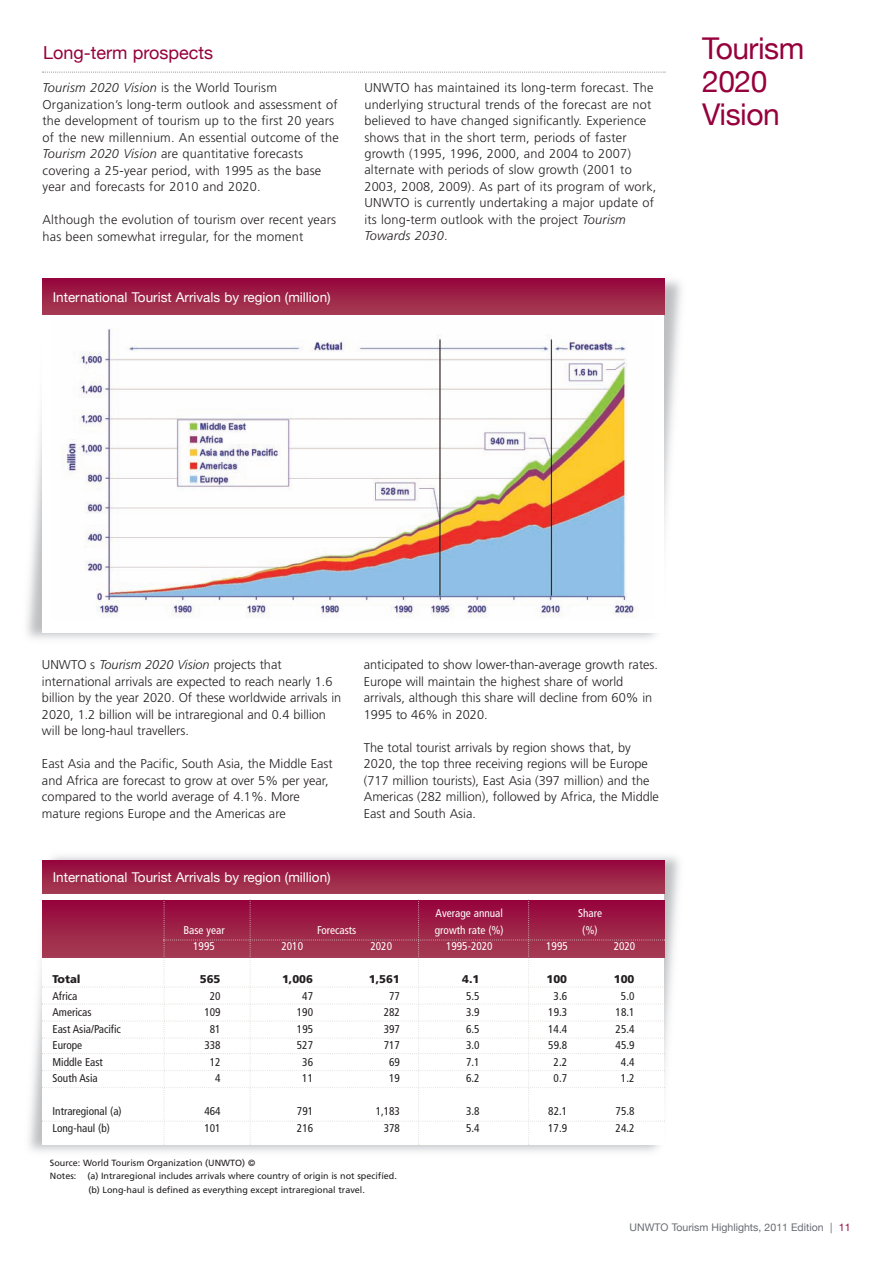
<style>
.page{position:relative;width:893px;height:1263px;background:#fff}
.page>*{position:absolute;margin:0;border:0;box-sizing:border-box;transform-origin:0 0}
.t1{font:30px/33px "Helvetica Neue";letter-spacing:-.015em;color:#96013c}
.t2{font:18px "Helvetica Neue";color:#96013c}
.t3{font:13.5px "Helvetica Neue";color:#fff}
.t4{font:300 12.75px/16.5px "Frutiger";color:#231f20}
.t5{font:condensed 11.25px "Frutiger";color:#231f20}
.t6{font:condensed 11.25px "Frutiger";color:#fff}
.t7{font:900 11.25px "Frutiger";color:#231f20}
.t8{font:10.5px "Helvetica Neue";color:#696b73}
.t9{font:9px "Frutiger";color:#231f20}
.s1{font-style:italic}
.s2{color:#96013c}
</style>
<div class="page">
<img style="left:29px;top:856px;width:651px;height:303px">
<div style="left:43px;top:860px;width:621px;height:284px;background:linear-gradient(to right,#fff,#fff)"></div>
<img style="left:27px;top:278px;width:655px;height:361px">
<div style="left:43px;top:284px;width:621px;height:348px;background:#fff"></div>
<svg style="left:43px;top:860px;width:621px;height:33px;background:#9d2047"></svg>
<svg style="left:43px;top:72px;width:622px;height:1px"></svg>
<svg style="left:42px;top:899px;width:623px;height:246px"></svg>
<img style="left:62px;top:329px;width:575px;height:289px">
<svg style="left:43px;top:278px;width:621px;height:37px;background:#9d2147"></svg>
<h2 class="t2" style="left:43px;top:42px;width:172px">Long-term prospects</h2>
<p class="t4" style="left:43px;top:80px;width:298px"><span class="s1">Tourism 2020 Vision</span> is the World Tourism Organization’s long-term outlook and assessment of the development of tourism up to the first 20 years of the new millennium. An essential outcome of the <span class="s1">Tourism 2020 Vision</span> are quantitative forecasts covering a 25-year period, with 1995 as the base year and forecasts for 2010 and 2020.</p>
<p class="t4" style="left:43px;top:212px;width:295px">Although the evolution of tourism over recent years has been somewhat irregular, for the moment</p>
<p class="t3" style="left:53px;top:289px;width:279px">International Tourist Arrivals by region (million)</p>
<p class="t4" style="left:364px;top:80px;width:294px">UNWTO has maintained its long-term forecast. The underlying structural trends of the forecast are not believed to have changed significantly. Experience shows that in the short term, periods of faster growth (1995, 1996, 2000, and 2004 to 2007) alternate with periods of slow growth (2001 to 2003, 2008, 2009). As part of its program of work, UNWTO is currently undertaking a major update of its long-term outlook with the project <span class="s1">Tourism Towards 2030</span>.</p>
<h1 class="t1" style="left:702px;top:31px;width:103px">Tourism<br>2020<br>Vision</h1>
<p class="t4" style="left:42px;top:658px;width:301px">UNWTO s <span class="s1">Tourism 2020 Vision</span> projects that international arrivals are expected to reach nearly 1.6 billion by the year 2020. Of these worldwide arrivals in 2020, 1.2 billion will be intraregional and 0.4 billion will be long-haul travellers.</p>
<p class="t4" style="left:42px;top:757px;width:292px">East Asia and the Pacific, South Asia, the Middle East and Africa are forecast to grow at over 5% per year, compared to the world average of 4.1%. More mature regions Europe and the Americas are</p>
<p class="t3" style="left:53px;top:869px;width:279px">International Tourist Arrivals by region (million)</p>
<p class="t4" style="left:364px;top:658px;width:296px">anticipated to show lower-than-average growth rates.<br>Europe will maintain the highest share of world arrivals, although this share will decline from 60% in 1995 to 46% in 2020.</p>
<p class="t4" style="left:364px;top:740px;width:297px">The total tourist arrivals by region shows that, by 2020, the top three receiving regions will be Europe (717 million tourists), East Asia (397 million) and the Americas (282 million), followed by Africa, the Middle East and South Asia.</p>
<p class="t6" style="left:436px;top:909px;width:69px">Average annual</p>
<p class="t6" style="left:578px;top:909px;width:25px">Share</p>
<p class="t6" style="left:183px;top:925px;width:43px">Base year</p>
<p class="t6" style="left:317px;top:925px;width:41px">Forecasts</p>
<p class="t6" style="left:435px;top:925px;width:70px">growth rate (%)</p>
<p class="t6" style="left:582px;top:925px;width:17px">(%)</p>
<p class="t6" style="left:193px;top:942px;width:23px">1995</p>
<p class="t6" style="left:281px;top:942px;width:23px">2010</p>
<p class="t6" style="left:370px;top:942px;width:23px">2020</p>
<p class="t6" style="left:446px;top:942px;width:48px">1995-2020</p>
<p class="t6" style="left:546px;top:942px;width:23px">1995</p>
<p class="t6" style="left:614px;top:942px;width:23px">2020</p>
<p class="t7" style="left:53px;top:975px;width:30px">Total</p>
<p class="t7" style="left:200px;top:975px;width:22px">565</p>
<p class="t7" style="left:282px;top:975px;width:32px">1,006</p>
<p class="t7" style="left:369px;top:975px;width:32px">1,561</p>
<p class="t7" style="left:462px;top:975px;width:19px">4.1</p>
<p class="t7" style="left:546px;top:975px;width:22px">100</p>
<p class="t7" style="left:614px;top:975px;width:22px">100</p>
<p class="t5" style="left:53px;top:991px;width:26px">Africa</p>
<p class="t5" style="left:210px;top:991px;width:12px">20</p>
<p class="t5" style="left:302px;top:991px;width:12px">47</p>
<p class="t5" style="left:389px;top:991px;width:12px">77</p>
<p class="t5" style="left:466px;top:991px;width:15px">5.5</p>
<p class="t5" style="left:554px;top:991px;width:15px">3.6</p>
<p class="t5" style="left:621px;top:991px;width:15px">5.0</p>
<p class="t5" style="left:53px;top:1008px;width:41px">Americas</p>
<p class="t5" style="left:204px;top:1008px;width:18px">109</p>
<p class="t5" style="left:297px;top:1008px;width:18px">190</p>
<p class="t5" style="left:384px;top:1008px;width:18px">282</p>
<p class="t5" style="left:466px;top:1008px;width:15px">3.9</p>
<p class="t5" style="left:548px;top:1008px;width:20px">19.3</p>
<p class="t5" style="left:615px;top:1008px;width:20px">18.1</p>
<p class="t5" style="left:53px;top:1024px;width:70px">East Asia/Pacific</p>
<p class="t5" style="left:210px;top:1024px;width:12px">81</p>
<p class="t5" style="left:297px;top:1024px;width:18px">195</p>
<p class="t5" style="left:384px;top:1024px;width:18px">397</p>
<p class="t5" style="left:466px;top:1024px;width:15px">6.5</p>
<p class="t5" style="left:548px;top:1024px;width:20px">14.4</p>
<p class="t5" style="left:615px;top:1024px;width:20px">25.4</p>
<p class="t5" style="left:53px;top:1041px;width:31px">Europe</p>
<p class="t5" style="left:204px;top:1041px;width:18px">338</p>
<p class="t5" style="left:297px;top:1041px;width:18px">527</p>
<p class="t5" style="left:384px;top:1041px;width:18px">717</p>
<p class="t5" style="left:466px;top:1041px;width:15px">3.0</p>
<p class="t5" style="left:548px;top:1041px;width:20px">59.8</p>
<p class="t5" style="left:615px;top:1041px;width:20px">45.9</p>
<p class="t5" style="left:53px;top:1057px;width:52px">Middle East</p>
<p class="t5" style="left:210px;top:1057px;width:12px">12</p>
<p class="t5" style="left:302px;top:1057px;width:12px">36</p>
<p class="t5" style="left:389px;top:1057px;width:12px">69</p>
<p class="t5" style="left:466px;top:1057px;width:15px">7.1</p>
<p class="t5" style="left:554px;top:1057px;width:15px">2.2</p>
<p class="t5" style="left:621px;top:1057px;width:15px">4.4</p>
<p class="t5" style="left:53px;top:1074px;width:47px">South Asia</p>
<p class="t5" style="left:215px;top:1074px;width:7px">4</p>
<p class="t5" style="left:302px;top:1074px;width:12px">11</p>
<p class="t5" style="left:389px;top:1074px;width:12px">19</p>
<p class="t5" style="left:466px;top:1074px;width:15px">6.2</p>
<p class="t5" style="left:554px;top:1074px;width:15px">0.7</p>
<p class="t5" style="left:621px;top:1074px;width:15px">1.2</p>
<p class="t5" style="left:53px;top:1107px;width:71px">Intraregional (a)</p>
<p class="t5" style="left:204px;top:1107px;width:18px">464</p>
<p class="t5" style="left:297px;top:1107px;width:18px">791</p>
<p class="t5" style="left:376px;top:1107px;width:26px">1,183</p>
<p class="t5" style="left:466px;top:1107px;width:15px">3.8</p>
<p class="t5" style="left:548px;top:1107px;width:20px">82.1</p>
<p class="t5" style="left:615px;top:1107px;width:20px">75.8</p>
<p class="t5" style="left:53px;top:1123px;width:59px">Long-haul (b)</p>
<p class="t5" style="left:204px;top:1123px;width:18px">101</p>
<p class="t5" style="left:297px;top:1123px;width:18px">216</p>
<p class="t5" style="left:384px;top:1123px;width:18px">378</p>
<p class="t5" style="left:466px;top:1123px;width:15px">5.4</p>
<p class="t5" style="left:548px;top:1123px;width:20px">17.9</p>
<p class="t5" style="left:615px;top:1123px;width:20px">24.2</p>
<p class="t9" style="left:50px;top:1159px;width:207px">Source: World Tourism Organization (UNWTO) ©</p>
<p class="t9" style="left:50px;top:1172px;width:348px">Notes: (a) Intraregional includes arrivals where country of origin is not specifíed.</p>
<p class="t9" style="left:88px;top:1186px;width:278px">(b) Long-haul is defined as everything except intraregional travel.</p>
<p class="t8" style="left:629px;top:1221px;width:222px">UNWTO Tourism Highlights, 2011 Edition | <span class="s2">11</span></p>
</div>
